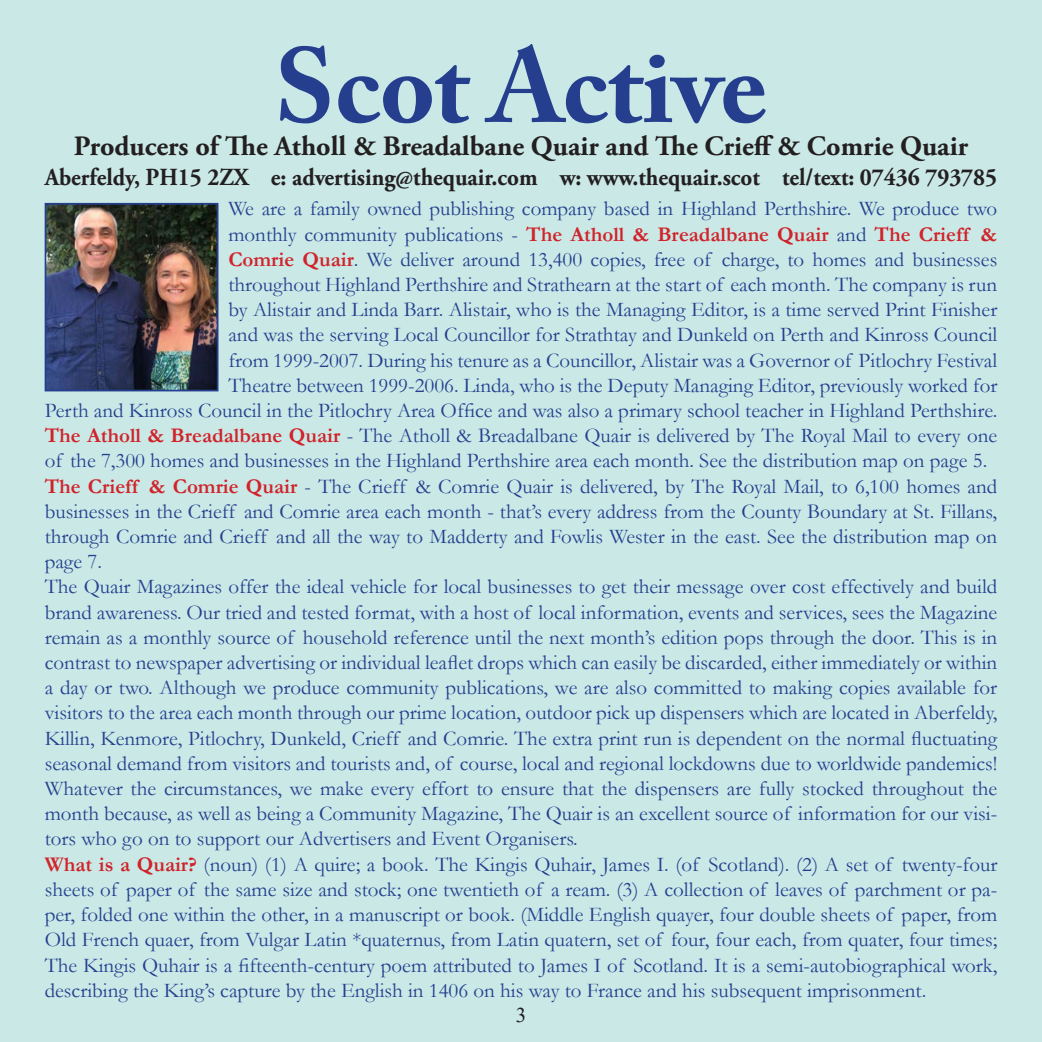
<style>
.page{position:relative;width:1042px;height:1042px;background:#c9e8e6}
.page>*{position:absolute;margin:0;border:0;box-sizing:border-box;transform-origin:0 0}
.t1{font:700 105px "Adobe Caslon Pro";letter-spacing:-.01em;color:#253f8e}
.t2{font:700 28px "Adobe Garamond Pro";color:#231f20}
.t3{font:700 24.5px "Adobe Garamond Pro";color:#231f20;scale:.94 1}
.t4{font:21px/25.2px "Garamond";color:#253f8e;text-align:justify}
.t5{font:21px "Times New Roman";color:#231f20}
.t6{font:17.5px "Times New Roman";color:#231f20}
.s1{font-weight:700;color:#d1232a}
</style>
<div class="page">
<img style="left:48px;top:206px;width:167px;height:182px">
<div style="left:45px;top:203px;width:173px;height:188px;border:2px solid #253f8e"></div>
<p class="t1" style="left:274px;top:24px;width:495px">Scot Active</p>
<p class="t2" style="left:74px;top:130px;width:896px">Producers of The Atholl &amp; Breadalbane Quair and The Crieff &amp; Comrie Quair</p>
<p class="t3" style="left:45px;top:163px;width:1015px">Aberfeldy, PH15 2ZX e: advertising@thequair.com w: www.thequair.scot tel/text: 07436 793785</p>
<p class="t4" style="left:228px;top:196px;width:770px">We are a family owned publishing company based in Highland Perthshire. We produce two monthly community publications - <span class="s1">The Atholl &amp; Breadalbane Quair</span> and <span class="s1">The Crieff &amp;</span></p>
<p class="t4" style="left:228px;top:246px;width:770px"><span class="s1">Comrie Quair</span>. We deliver around 13,400 copies, free of charge, to homes and businesses</p>
<p class="t4" style="left:45px;top:271px;width:954px;text-align:right">throughout Highland Perthshire and Strathearn at the start of each month. The company is run<br>by Alistair and Linda Barr. Alistair, who is the Managing Editor, is a time served Print Finisher<br>and was the serving Local Councillor for Strathtay and Dunkeld on Perth and Kinross Council<br>from 1999-2007. During his tenure as a Councillor, Alistair was a Governor of Pitlochry Festival<br>Theatre between 1999-2006. Linda, who is the Deputy Managing Editor, previously worked for<br>Perth and Kinross Council in the Pitlochry Area Office and was also a primary school teacher in Highland Perthshire.</p>
<p class="t4" style="left:45px;top:422px;width:954px"><span class="s1">The Atholl &amp; Breadalbane Quair</span> - The Atholl &amp; Breadalbane Quair is delivered by The Royal Mail to every one of the 7,300 homes and businesses in the Highland Perthshire area each month. See the distribution map on page 5.</p>
<p class="t4" style="left:45px;top:473px;width:954px"><span class="s1">The Crieff &amp; Comrie Quair</span> - The Crieff &amp; Comrie Quair is delivered, by The Royal Mail, to 6,100 homes and businesses in the Crieff and Comrie area each month - that’s every address from the County Boundary at St. Fillans, through Comrie and Crieff and all the way to Madderty and Fowlis Wester in the east. See the distribution map on page 7.</p>
<p class="t4" style="left:45px;top:574px;width:954px">The Quair Magazines offer the ideal vehicle for local businesses to get their message over cost effectively and build brand awareness. Our tried and tested format, with a host of local information, events and services, sees the Magazine remain as a monthly source of household reference until the next month’s edition pops through the door. This is in contrast to newspaper advertising or individual leaflet drops which can easily be discarded, either immediately or within a day or two. Although we produce community publications, we are also committed to making copies available for visitors to the area each month through our prime location, outdoor pick up dispensers which are located in Aberfeldy, Killin, Kenmore, Pitlochry, Dunkeld, Crieff and Comrie. The extra print run is dependent on the normal fluctuating seasonal demand from visitors and tourists and, of course, local and regional lockdowns due to worldwide pandemics!<br>Whatever the circumstances, we make every effort to ensure that the dispensers are fully stocked throughout the month because, as well as being a Community Magazine, The Quair is an excellent source of information for our visi&shy;tors who go on to support our Advertisers and Event Organisers.</p>
<p class="t4" style="left:45px;top:851px;width:954px"><span class="s1">What is a Quair?</span> (noun) (1) A quire; a book. The Kingis Quhair, James I. (of Scotland). (2) A set of twenty-four sheets of paper of the same size and stock; one twentieth of a ream. (3) A collection of leaves of parchment or pa&shy;per, folded one within the other, in a manuscript or book. (Middle English quayer, four double sheets of paper, from Old French quaer, from Vulgar Latin *quaternus, from Latin quatern, set of four, four each, from quater, four times; The Kingis Quhair is a fifteenth-century poem attributed to James I of Scotland. It is a semi-autobiographical work, describing the King’s capture by the English in 1406 on his way to France and his subsequent imprisonment.</p>
<p class="t6" style="left:516px;top:1001px;width:10px">3</p>
<p class="t5" style="left:516px;top:1000px;width:12px">3</p>
</div>
